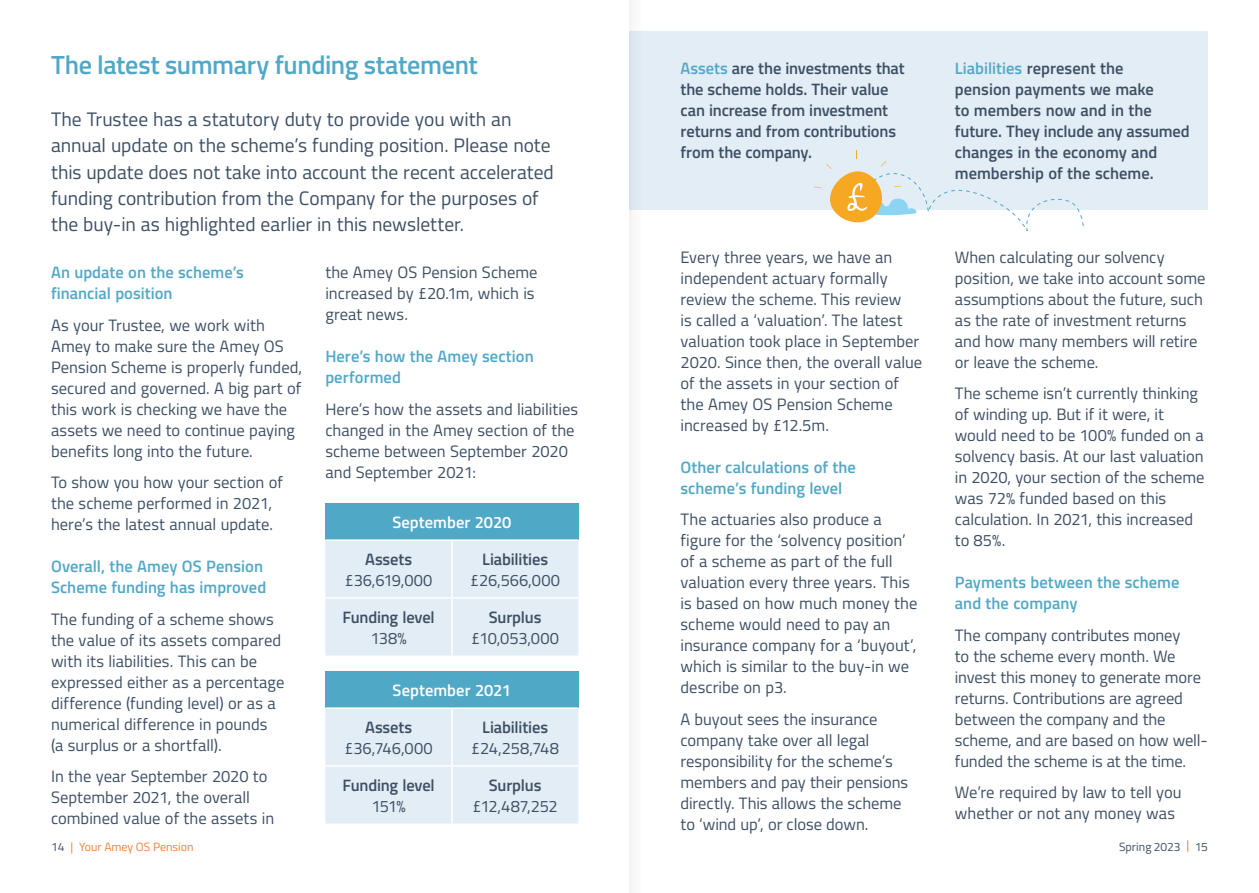
<style>
.page{position:relative;width:1259px;height:893px;background:#fff}
.page>*{position:absolute;margin:0;border:0;box-sizing:border-box;transform-origin:0 0}
.t1{font:600 26.25px "Titillium Web";letter-spacing:-.015em;color:#50a8c7}
.t2{font:19.5px/26.2px "Titillium Web";letter-spacing:-.005em;color:#3c4f64}
.t3{font:16.5px/21px "Titillium Web";color:#3c4f64}
.t4{font:600 16.5px/21px "Titillium Web";letter-spacing:-.005em;color:#3c4f64}
.t5{font:600 16.5px/21px "Titillium Web";color:#50a8c7}
.t6{font:600 16.5px "Titillium Web";letter-spacing:.005em;color:#fff}
.t7{font:12px "Titillium Web";color:#f0823a}
.t8{font:12px "Titillium Web";color:#3c4f64}
.s1{color:#50a8c7}
.s2{color:#3c4f64}
.s3{color:#ee7326}
</style>
<div class="page">
<div style="left:629px;top:32px;width:579px;height:178px;background:#e3edf5"></div>
<div style="left:830px;top:171px;width:52px;height:51px;background:#f7a823;border-radius:24px"></div>
<svg style="left:847px;top:150px;width:236px;height:81px"></svg>
<div style="left:325px;top:503px;width:253px;height:37px;background:#50a8c7"></div>
<div style="left:325px;top:541px;width:253px;height:115px;background:#e3edf5"></div>
<hr style="left:325px;top:539px;width:127px;height:2px;background:#fff">
<hr style="left:452px;top:539px;width:126px;height:2px;background:#fff">
<hr style="left:451px;top:541px;width:2px;height:56px;background:#fff">
<hr style="left:325px;top:597px;width:127px;height:2px;background:#fff">
<hr style="left:452px;top:597px;width:126px;height:2px;background:#fff">
<hr style="left:451px;top:599px;width:2px;height:57px;background:#fff">
<div style="left:325px;top:671px;width:253px;height:37px;background:#50a8c7"></div>
<div style="left:325px;top:709px;width:253px;height:115px;background:#e3edf5"></div>
<hr style="left:325px;top:707px;width:127px;height:2px;background:#fff">
<hr style="left:452px;top:707px;width:126px;height:2px;background:#fff">
<hr style="left:451px;top:709px;width:2px;height:56px;background:#fff">
<hr style="left:325px;top:765px;width:127px;height:2px;background:#fff">
<hr style="left:452px;top:765px;width:126px;height:2px;background:#fff">
<hr style="left:451px;top:767px;width:2px;height:57px;background:#fff">
<svg style="left:629px;top:0;width:13px;height:893px"></svg>
<h1 class="t1" style="left:51px;top:45px;width:428px">The latest summary funding statement</h1>
<p class="t2" style="left:51px;top:105px;width:504px">The Trustee has a statutory duty to provide you with an annual update on the scheme’s funding position. Please note this update does not take into account the recent accelerated funding contribution from the Company for the purposes of the buy-in as highlighted earlier in this newsletter.</p>
<p class="t5" style="left:51px;top:261px;width:194px">An update on the scheme’s financial position</p>
<p class="t3" style="left:51px;top:314px;width:253px">As your Trustee, we work with<br>Amey to make sure the Amey OS<br>Pension Scheme is properly funded, secured and governed. A big part of this work is checking we have the assets we need to continue paying benefits long into the future.</p>
<p class="t3" style="left:51px;top:471px;width:233px">To show you how your section of the scheme performed in 2021, here’s the latest annual update.</p>
<p class="t5" style="left:51px;top:555px;width:217px">Overall, the Amey OS Pension<br>Scheme funding has improved</p>
<p class="t3" style="left:51px;top:608px;width:235px">The funding of a scheme shows the value of its assets compared with its liabilities. This can be expressed either as a percentage difference (funding level) or as a numerical difference in pounds<br>(a surplus or a shortfall).</p>
<p class="t3" style="left:51px;top:765px;width:225px">In the year September 2020 to<br>September 2021, the overall combined value of the assets in</p>
<p class="t3" style="left:325px;top:261px;width:214px">the Amey OS Pension Scheme increased by £20.1m, which is great news.</p>
<p class="t5" style="left:325px;top:345px;width:210px">Here’s how the Amey section performed</p>
<p class="t3" style="left:325px;top:398px;width:254px">Here’s how the assets and liabilities changed in the Amey section of the scheme between September 2020 and September 2021:</p>
<p class="t6" style="left:392px;top:510px;width:120px">September 2020</p>
<p class="t4" style="left:365px;top:548px;width:49px">Assets</p>
<p class="t3" style="left:345px;top:569px;width:89px">£36,619,000</p>
<p class="t4" style="left:482px;top:548px;width:67px">Liabilities</p>
<p class="t3" style="left:470px;top:569px;width:91px">£26,566,000</p>
<p class="t4" style="left:342px;top:605px;width:94px">Funding level</p>
<p class="t3" style="left:370px;top:626px;width:38px">138%</p>
<p class="t4" style="left:489px;top:605px;width:54px">Surplus</p>
<p class="t3" style="left:471px;top:626px;width:89px">£10,053,000</p>
<p class="t6" style="left:393px;top:678px;width:120px">September 2021</p>
<p class="t4" style="left:365px;top:716px;width:49px">Assets</p>
<p class="t3" style="left:344px;top:737px;width:90px">£36,746,000</p>
<p class="t4" style="left:482px;top:716px;width:67px">Liabilities</p>
<p class="t3" style="left:471px;top:737px;width:89px">£24,258,748</p>
<p class="t4" style="left:342px;top:773px;width:94px">Funding level</p>
<p class="t3" style="left:371px;top:794px;width:36px">151%</p>
<p class="t4" style="left:489px;top:773px;width:54px">Surplus</p>
<p class="t3" style="left:472px;top:794px;width:87px">£12,487,252</p>
<p class="t4" style="left:680px;top:56px;width:226px"><span class="s1">Assets</span> are the investments that the scheme holds. Their value can increase from investment returns and from contributions from the company.</p>
<p class="t4" style="left:955px;top:56px;width:236px"><span class="s1">Liabilities</span> represent the<br>pension payments we make<br>to members now and in the future. They include any assumed changes in the economy and membership of the scheme.</p>
<p class="t3" style="left:680px;top:245px;width:243px">Every three years, we have an independent actuary formally review the scheme. This review<br>is called a ‘valuation’. The latest valuation took place in September<br>2020. Since then, the overall value of the assets in your section of the Amey OS Pension Scheme increased by £12.5m.</p>
<p class="t5" style="left:680px;top:455px;width:177px">Other calculations of the scheme’s funding level</p>
<p class="t3" style="left:680px;top:508px;width:238px">The actuaries also produce a figure for the ‘solvency position’ of a scheme as part of the full valuation every three years. This is based on how much money the scheme would need to pay an insurance company for a ‘buyout’, which is similar to the buy-in we describe on p3.</p>
<p class="t3" style="left:680px;top:707px;width:229px">A buyout sees the insurance company take over all legal responsibility for the scheme’s members and pay their pensions directly. This allows the scheme to ‘wind up’, or close down.</p>
<p class="t3" style="left:955px;top:246px;width:252px">When calculating our solvency position, we take into account some assumptions about the future, such as the rate of investment returns and how many members will retire or leave the scheme.</p>
<p class="t3" style="left:955px;top:382px;width:251px">The scheme isn’t currently thinking of winding up. But if it were, it would need to be 100% funded on a solvency basis. At our last valuation in 2020, your section of the scheme was 72% funded based on this calculation. In 2021, this increased to 85%.</p>
<p class="t5" style="left:955px;top:571px;width:226px">Payments between the scheme and the company</p>
<p class="t3" style="left:955px;top:624px;width:254px">The company contributes money<br>to the scheme every month. We invest this money to generate more returns. Contributions are agreed between the company and the scheme, and are based on how well&shy;funded the scheme is at the time.</p>
<p class="t3" style="left:955px;top:781px;width:228px">We’re required by law to tell you whether or not any money was</p>
<p class="t7" style="left:51px;top:838px;width:144px"><span class="s2">14</span> | Your Amey OS Pension</p>
<p class="t8" style="left:1119px;top:838px;width:90px">Spring 2023 <span class="s3">|</span> 15</p>
</div>
